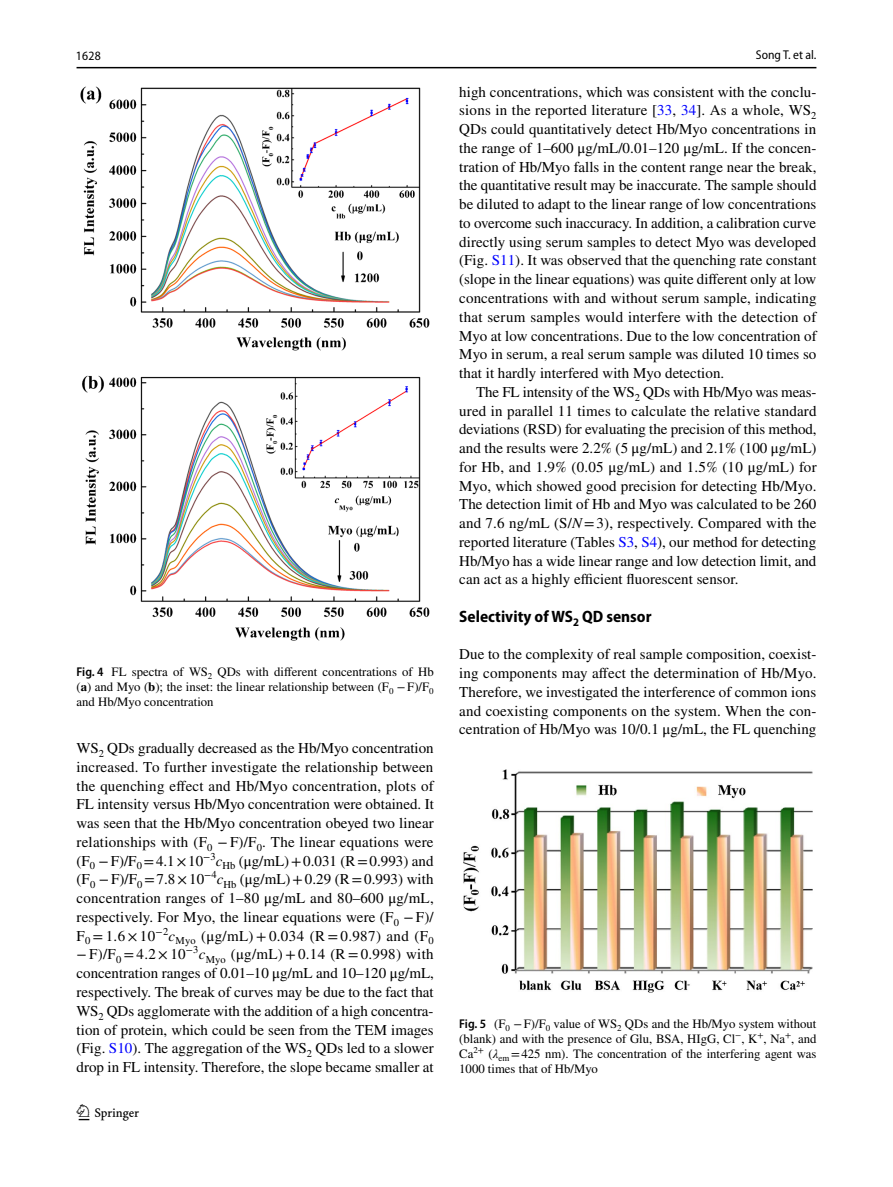
<style>
.page{position:relative;width:893px;height:1187px;background:#fff}
.page>*{position:absolute;margin:0;border:0;box-sizing:border-box;transform-origin:0 0}
.t1{font:22.5px "Springnew Regular 2";color:#000}
.t2{font:700 semi-condensed 16.5px "Myriad Pro";color:#000}
.t3{font:15px/18.8px "STIX";letter-spacing:.005em;color:#000;text-align:justify}
.t4{font:12.75px/15px "STIX";color:#000;text-align:justify}
.t5{font:12.75px "Myriad Pro Semi Cn 2";color:#000}
.t6{font:semi-condensed 12.75px "Myriad Pro";color:#000}
.s1{font-family:"Myriad Pro";font-weight:600;font-stretch:semi-condensed}
.s2{font-weight:700}
.s3{font-style:italic}
.s4{color:#00f}
</style>
<div class="page">
<hr style="left:77px;top:67px;width:739px;height:1px;background:#000">
<img style="left:81px;top:87px;width:348px;height:553px">
<img style="left:463px;top:769px;width:349px;height:223px">
<p class="t6" style="left:76px;top:49px;width:26px">1628</p>
<p class="t4" style="left:77px;top:665px;width:359px"><span class="s1">Fig. 4</span> FL spectra of WS<sub>2</sub> QDs with different concentrations of Hb (<span class="s2">a</span>) and Myo (<span class="s2">b</span>); the inset: the linear relationship between (F<sub>0</sub> −F)/F<sub>0 </sub>and Hb/Myo concentration</p>
<p class="t3" style="left:77px;top:739px;width:359px">WS<sub>2</sub> QDs gradually decreased as the Hb/Myo concentration increased. To further investigate the relationship between the quenching effect and Hb/Myo concentration, plots of FL intensity versus Hb/Myo concentration were obtained. It was seen that the Hb/Myo concentration obeyed two linear relationships with (F<sub>0</sub> −F)/F<sub>0</sub>. The linear equations were (F<sub>0</sub> −F)/F<sub>0</sub> =4.1× -10<sup>−3</sup><span class="s3">c</span><sub>Hb</sub> (μg/mL)+0.031 (R=0.993) and (F<sub>0</sub> −F)/F<sub>0</sub> =7.8× -10<sup>−4</sup><span class="s3">c</span><sub>Hb</sub> (μg/mL)+0.29 (R=0.993) with concentration ranges of 1–80 μg/mL and 80–600 μg/mL, respectively. For Myo, the linear equations were (F<sub>0</sub> −F)/ F<sub>0</sub> =1.6 × -10<sup>−2</sup><span class="s3">c</span><sub>Myo</sub> (μg/mL)+0.034 (R=0.987) and (F<sub>0 </sub>−F)/F<sub>0</sub> =4.2 × -10<sup>−3</sup><span class="s3">c</span><sub>Myo</sub> (μg/mL)+0.14 (R=0.998) with concentration ranges of 0.01–10 μg/mL and 10–120 μg/mL, respectively. The break of curves may be due to the fact that WS<sub>2</sub> QDs agglomerate with the addition of a high concentra&shy;tion of protein, which could be seen from the TEM images (Fig. <span class="s4">S10</span>). The aggregation of the WS<sub>2</sub> QDs led to a slower drop in FL intensity. Therefore, the slope became smaller at</p>
<h1 class="t1" style="left:79px;top:1104px;width:62px">1 3</h1>
<p class="t5" style="left:756px;top:48px;width:62px">Song T. et al.</p>
<p class="t3" style="left:459px;top:83px;width:359px">high concentrations, which was consistent with the conclu&shy;sions in the reported literature [<span class="s4">33</span>, <span class="s4">34</span>]. As a whole, WS<sub>2<br></sub>QDs could quantitatively detect Hb/Myo concentrations in the range of 1–600 μg/mL/0.01–120 μg/mL. If the concen&shy;tration of Hb/Myo falls in the content range near the break, the quantitative result may be inaccurate. The sample should be diluted to adapt to the linear range of low concentrations to overcome such inaccuracy. In addition, a calibration curve directly using serum samples to detect Myo was developed (Fig. <span class="s4">S11</span>). It was observed that the quenching rate constant (slope in the linear equations) was quite different only at low concentrations with and without serum sample, indicating that serum samples would interfere with the detection of Myo at low concentrations. Due to the low concentration of Myo in serum, a real serum sample was diluted 10 times so that it hardly interfered with Myo detection.</p>
<p class="t3" style="left:459px;top:383px;width:359px;text-indent:17px">The FL intensity of the WS<sub>2</sub> QDs with Hb/Myo was meas&shy;ured in parallel 11 times to calculate the relative standard deviations (RSD) for evaluating the precision of this method, and the results were 2.2% (5 μg/mL) and 2.1% (100 μg/mL) for Hb, and 1.9% (0.05 μg/mL) and 1.5% (10 μg/mL) for Myo, which showed good precision for detecting Hb/Myo.<br>The detection limit of Hb and Myo was calculated to be 260 and 7.6 ng/mL (S/<span class="s3">N</span>=3), respectively. Compared with the reported literature (Tables <span class="s4">S3</span>, <span class="s4">S4</span>), our method for detecting Hb/Myo has a wide linear range and low detection limit, and can act as a highly efficient fluorescent sensor.</p>
<p class="t2" style="left:459px;top:607px;width:194px">Selectivity of WS<sub>2</sub> QD sensor</p>
<p class="t3" style="left:459px;top:646px;width:359px">Due to the complexity of real sample composition, coexist&shy;ing components may affect the determination of Hb/Myo.<br>Therefore, we investigated the interference of common ions and coexisting components on the system. When the con&shy;centration of Hb/Myo was 10/0.1 μg/mL, the FL quenching</p>
<p class="t4" style="left:459px;top:1016px;width:359px"><span class="s1">Fig. 5</span> (F<sub>0</sub> −F)/F<sub>0</sub> value of WS<sub>2</sub> QDs and the Hb/Myo system without (blank) and with the presence of Glu, BSA, HIgG, Cl<sup>−</sup>, K<sup>+</sup>, Na<sup>+</sup>, and Ca<sup>2+</sup> (<span class="s3">λ</span><sub>em</sub> =425 nm). The concentration of the interfering agent was 1000 times that of Hb/Myo</p>
</div>
